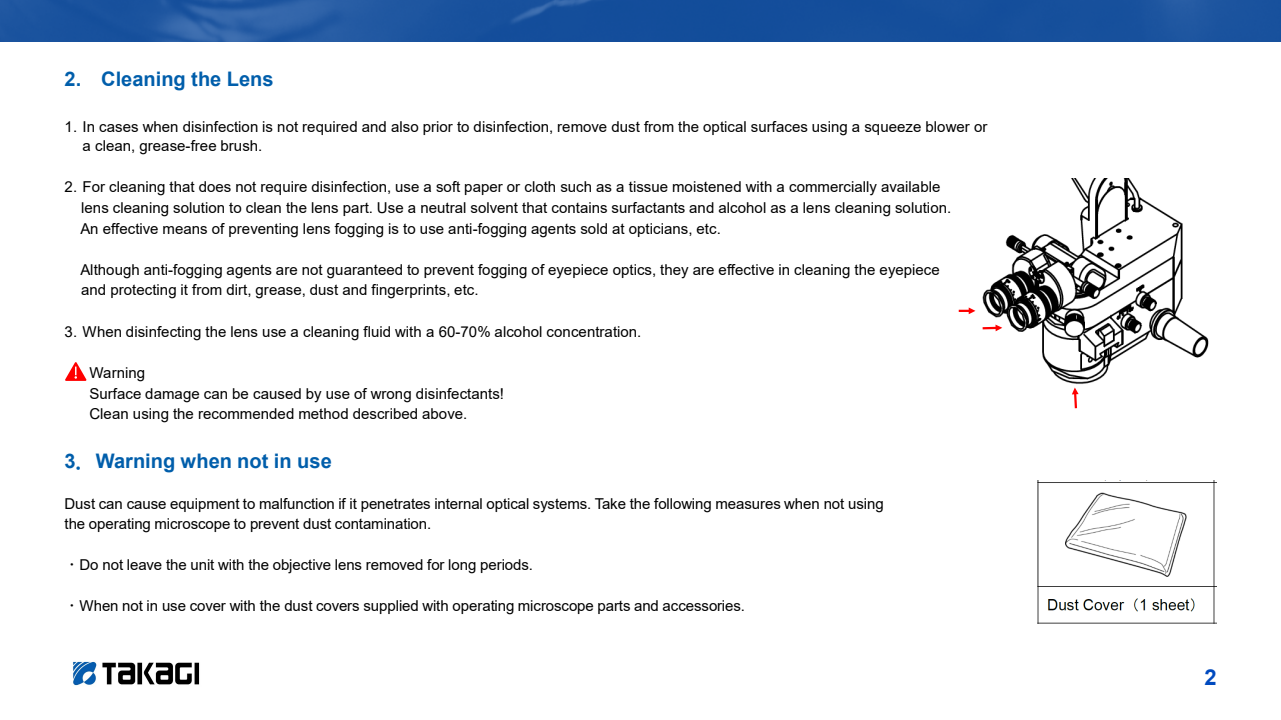
<style>
.page{position:relative;width:1281px;height:720px;background:#fff}
.page>*{position:absolute;margin:0;border:0;box-sizing:border-box;transform-origin:0 0}
.t1{font:700 22px "Arial";color:#004abf}
.t2{font:700 20px "Arial";color:#005eab}
.t3{font:15px/19.6px "Arial";color:#000}
.s1{font-family:"Yu Gothic"}
</style>
<div class="page">
<img style="left:73px;top:661px;width:127px;height:25px">
<div style="left:0;top:0;width:1280px;height:42px;background:#09489e;opacity:.7"></div>
<svg style="left:65px;top:362px;width:22px;height:19px"></svg>
<svg style="left:1072px;top:388px;width:6px;height:21px"></svg>
<img style="left:975px;top:178px;width:234px;height:206px">
<svg style="left:958px;top:307px;width:17px;height:7px"></svg>
<svg style="left:980px;top:325px;width:22px;height:6px"></svg>
<img style="left:1037px;top:480px;width:179px;height:144px">
<p class="t2" style="left:65px;top:64px;width:210px">2. Cleaning the Lens</p>
<p class="t3" style="left:83px;top:116px;width:906px;text-indent:-18px">1. In cases when disinfection is not required and also prior to disinfection, remove dust from the optical surfaces using a squeeze blower or a clean, grease-free brush.</p>
<p class="t3" style="left:65px;top:177px;width:877px">2. For cleaning that does not require disinfection, use a soft paper or cloth such as a tissue moistened with a commercially available</p>
<p class="t3" style="left:81px;top:198px;width:871px">lens cleaning solution to clean the lens part. Use a neutral solvent that contains surfactants and alcohol as a lens cleaning solution.</p>
<p class="t3" style="left:80px;top:218px;width:642px">An effective means of preventing lens fogging is to use anti-fogging agents sold at opticians, etc.</p>
<p class="t3" style="left:80px;top:260px;width:860px">Although anti-fogging agents are not guaranteed to prevent fogging of eyepiece optics, they are effective in cleaning the eyepiece</p>
<p class="t3" style="left:81px;top:280px;width:399px">and protecting it from dirt, grease, dust and fingerprints, etc.</p>
<p class="t3" style="left:65px;top:322px;width:578px">3. When disinfecting the lens use a cleaning fluid with a 60-70% alcohol concentration.</p>
<p class="t3" style="left:89px;top:363px;width:57px">Warning</p>
<p class="t3" style="left:89px;top:383px;width:416px">Surface damage can be caused by use of wrong disinfectants!</p>
<p class="t3" style="left:89px;top:404px;width:379px">Clean using the recommended method described above.</p>
<p class="t2" style="left:65px;top:447px;width:269px">3<span class="s1">．</span>Warning when not in use</p>
<p class="t3" style="left:65px;top:494px;width:820px">Dust can cause equipment to malfunction if it penetrates internal optical systems. Take the following measures when not using the operating microscope to prevent dust contamination.</p>
<p class="t3" style="left:65px;top:555px;width:470px"><span class="s1">・</span>Do not leave the unit with the objective lens removed for long periods.</p>
<p class="t3" style="left:65px;top:596px;width:681px"><span class="s1">・</span>When not in use cover with the dust covers supplied with operating microscope parts and accessories.</p>
<p class="t1" style="left:1204px;top:661px;width:14px">2</p>
</div>
